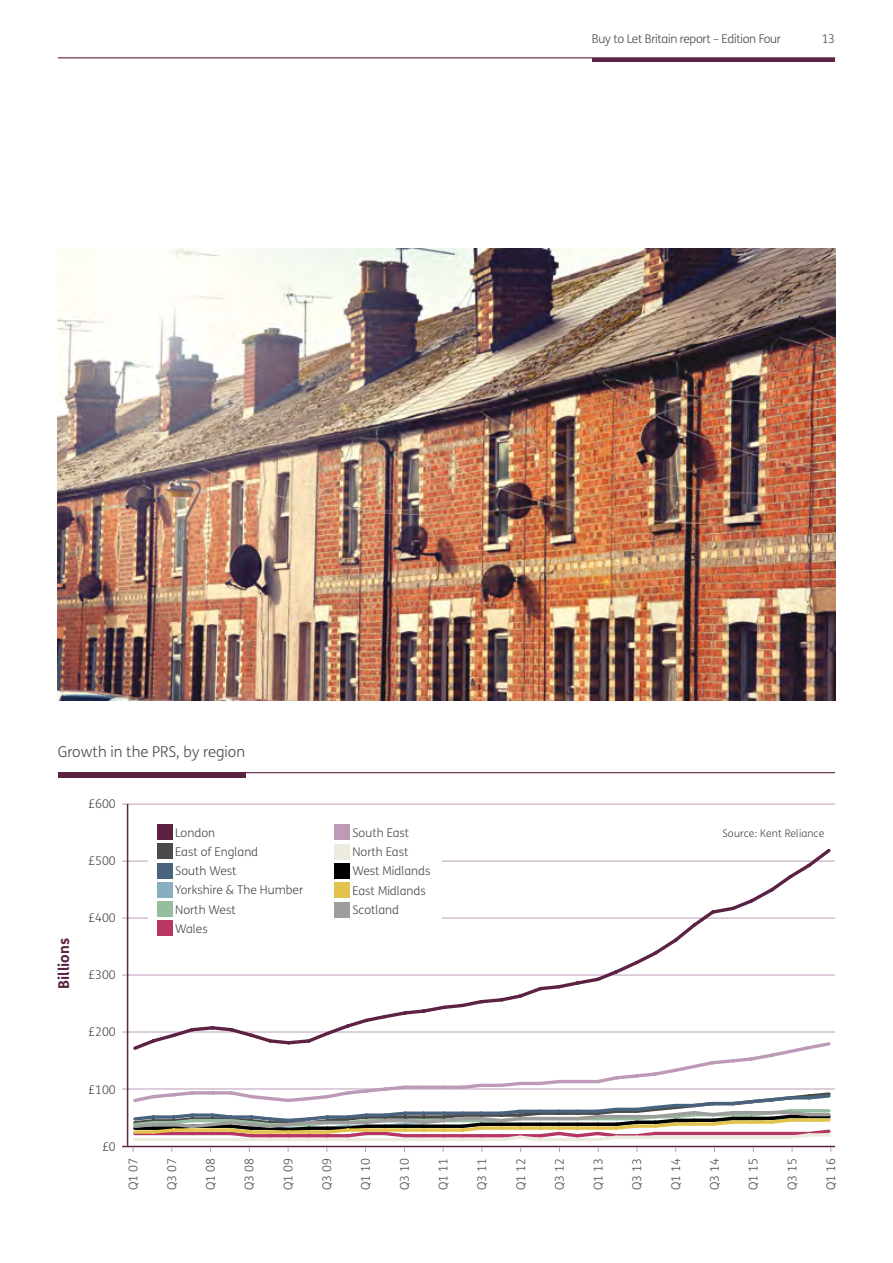
<style>
.page{position:relative;width:893px;height:1263px;background:#fff}
.page>*{position:absolute;margin:0;border:0;box-sizing:border-box;transform-origin:0 0}
.t1{font:300 15px "FS Me";color:#4a4a49}
.t2{font:700 15px "FS Me";color:#5c2244}
.t3{font:300 12px/19.2px "FS Me";color:#4a4a49}
.t4{font:300 12px "FS Me";letter-spacing:-.025em;color:#4a4a49}
.t5{font:300 10.5px "FS Me";letter-spacing:.01em;color:#4a4a49}
</style>
<div class="page">
<hr style="left:58px;top:772px;width:777px;height:1px;background:#5c2244">
<div style="left:58px;top:772px;width:188px;height:5px;background:#5c2244"></div>
<hr style="left:122px;top:1146px;width:713px;height:1px;background:#5c2244">
<hr style="left:122px;top:861px;width:713px;height:1px;background:#bd9bb8">
<hr style="left:122px;top:804px;width:713px;height:1px;background:#bd9bb8">
<hr style="left:122px;top:918px;width:713px;height:1px;background:#bd9bb8">
<hr style="left:122px;top:975px;width:713px;height:1px;background:#bd9bb8">
<hr style="left:122px;top:1032px;width:713px;height:1px;background:#bd9bb8">
<hr style="left:122px;top:1089px;width:713px;height:1px;background:#bd9bb8">
<hr style="left:127px;top:804px;width:1px;height:342px;background:#5c2244">
<svg style="left:131px;top:848px;width:703px;height:192px"></svg>
<svg style="left:131px;top:1040px;width:702px;height:112px"></svg>
<div style="left:148px;top:816px;width:294px;height:128px;background:#fff"></div>
<div style="left:157px;top:825px;width:15px;height:15px;background:#5c2244"></div>
<div style="left:157px;top:844px;width:15px;height:15px;background:#4a4a49"></div>
<div style="left:157px;top:863px;width:15px;height:15px;background:#49637e"></div>
<div style="left:157px;top:882px;width:15px;height:15px;background:#88afc0"></div>
<div style="left:157px;top:901px;width:15px;height:16px;background:#96bd9d"></div>
<div style="left:157px;top:921px;width:15px;height:15px;background:#b73764"></div>
<div style="left:334px;top:825px;width:15px;height:15px;background:#bd9bb8"></div>
<div style="left:334px;top:844px;width:15px;height:15px;background:#edebdd"></div>
<div style="left:334px;top:863px;width:15px;height:15px;background:#000"></div>
<div style="left:334px;top:882px;width:15px;height:16px;background:#e3c349"></div>
<div style="left:334px;top:902px;width:15px;height:15px;background:#9d9d9c"></div>
<img style="left:58px;top:249px;width:777px;height:452px">
<hr style="left:58px;top:57px;width:777px;height:1px;background:#5c2244">
<hr style="left:593px;top:58px;width:242px;height:4px;background:#5c2244">
<p class="t4" style="left:592px;top:31px;width:191px">Buy to Let Britain report – Edition Four</p>
<p class="t3" style="left:822px;top:29px;width:15px">13</p>
<p class="t1" style="left:58px;top:741px;width:189px">Growth in the PRS, by region</p>
<p class="t3" style="left:88px;top:794px;width:29px">£600</p>
<p class="t2" style="left:52px;top:989px;width:52px;rotate:-90deg">Billions</p>
<p class="t3" style="left:88px;top:851px;width:29px">£500</p>
<p class="t3" style="left:88px;top:908px;width:29px">£400</p>
<p class="t3" style="left:88px;top:965px;width:29px">£300</p>
<p class="t3" style="left:88px;top:1022px;width:29px">£200</p>
<p class="t3" style="left:88px;top:1079px;width:29px">£100</p>
<p class="t3" style="left:102px;top:1137px;width:15px">£0</p>
<p class="t3" style="left:175px;top:822px;width:129px">London<br>East of England<br>South West<br>Yorkshire &amp; The Humber<br>North West<br>Wales</p>
<p class="t3" style="left:352px;top:823px;width:80px">South East<br>North East<br>West Midlands<br>East Midlands<br>Scotland</p>
<p class="t5" style="left:722px;top:826px;width:104px">Source: Kent Reliance</p>
<p class="t3" style="left:123px;top:1190px;width:33px;rotate:-90deg">Q1 07</p>
<p class="t3" style="left:162px;top:1190px;width:33px;rotate:-90deg">Q3 07</p>
<p class="t3" style="left:201px;top:1190px;width:33px;rotate:-90deg">Q1 08</p>
<p class="t3" style="left:239px;top:1190px;width:33px;rotate:-90deg">Q3 08</p>
<p class="t3" style="left:278px;top:1190px;width:33px;rotate:-90deg">Q1 09</p>
<p class="t3" style="left:317px;top:1190px;width:33px;rotate:-90deg">Q3 09</p>
<p class="t3" style="left:356px;top:1190px;width:33px;rotate:-90deg">Q1 10</p>
<p class="t3" style="left:395px;top:1190px;width:33px;rotate:-90deg">Q3 10</p>
<p class="t3" style="left:433px;top:1190px;width:33px;rotate:-90deg">Q1 11</p>
<p class="t3" style="left:472px;top:1190px;width:33px;rotate:-90deg">Q3 11</p>
<p class="t3" style="left:511px;top:1190px;width:33px;rotate:-90deg">Q1 12</p>
<p class="t3" style="left:550px;top:1190px;width:33px;rotate:-90deg">Q3 12</p>
<p class="t3" style="left:588px;top:1190px;width:33px;rotate:-90deg">Q1 13</p>
<p class="t3" style="left:627px;top:1190px;width:33px;rotate:-90deg">Q3 13</p>
<p class="t3" style="left:666px;top:1190px;width:33px;rotate:-90deg">Q1 14</p>
<p class="t3" style="left:705px;top:1190px;width:33px;rotate:-90deg">Q3 14</p>
<p class="t3" style="left:743px;top:1190px;width:33px;rotate:-90deg">Q1 15</p>
<p class="t3" style="left:782px;top:1190px;width:33px;rotate:-90deg">Q3 15</p>
<p class="t3" style="left:821px;top:1190px;width:33px;rotate:-90deg">Q1 16</p>
</div>
